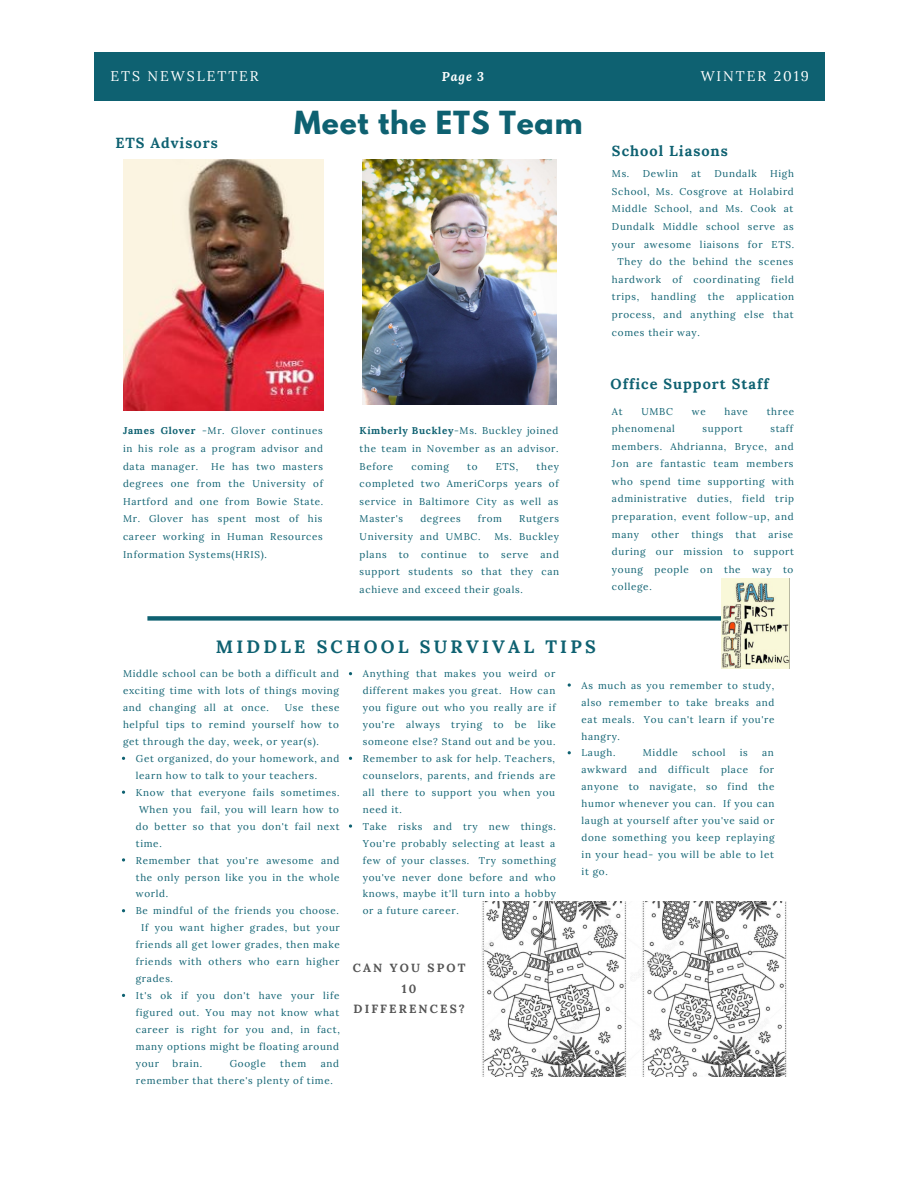
<style>
.page{position:relative;width:918px;height:1188px;background:#fff}
.page>*{position:absolute;margin:0;border:0;box-sizing:border-box;transform-origin:0 0}
.t1{font:700 28.2px "League Spartan";letter-spacing:.03em;color:#0e6171}
.t2{font:700 17.85px "Lora";letter-spacing:.18em;color:#0e6171}
.t3{font:700 14.55px "Lora";letter-spacing:.07em;color:#0e6171}
.t4{font:13.95px "Lora";letter-spacing:.14em;color:#fff}
.t5{font:italic 700 12.6px "Lora";color:#fff}
.t6{font:700 11.85px/20.9px "Lora";letter-spacing:.18em;color:#545454;text-align:center}
.t7{font:9.9px/17px "Lora";letter-spacing:.07em;color:#0e6171;text-align:justify}
.s1{font-weight:700}
</style>
<div class="page">
<div style="left:95px;top:53px;width:730px;height:47px;background:#0e6171"></div>
<img style="left:123px;top:160px;width:200px;height:251px">
<img style="left:363px;top:160px;width:193px;height:245px">
<svg style="left:147px;top:616px;width:575px;height:5px;background:#2a7381"></svg>
<img style="left:481px;top:901px;width:306px;height:176px">
<img style="left:722px;top:579px;width:67px;height:90px">
<svg style="left:122px;top:858px;width:3px;height:4px"></svg>
<svg style="left:349px;top:824px;width:3px;height:4px"></svg>
<svg style="left:568px;top:683px;width:3px;height:4px"></svg>
<h3 class="t4" style="left:111px;top:67px;width:150px">ETS NEWSLETTER</h3>
<h3 class="t4" style="left:701px;top:67px;width:110px">WINTER 2019</h3>
<p class="t5" style="left:442px;top:68px;width:44px">Page 3</p>
<h3 class="t3" style="left:115px;top:133px;width:104px">ETS Advisors</h3>
<h1 class="t1" style="left:294px;top:108px;width:290px">Meet the ETS Team</h1>
<p class="t7" style="left:123px;top:422px;width:202px;line-height:17.5px"><span class="s1">James Glover</span> -Mr. Glover continues in his role as a program advisor and data manager.</p>
<p class="t7" style="left:123px;top:457px;width:202px;line-height:17.5px;text-indent:88px">He has two masters degrees one from the University of Hartford and one from Bowie State.<br>Mr. Glover has spent most of his career working in Human Resources Information Systems(HRIS).</p>
<p class="t7" style="left:360px;top:422px;width:200px;line-height:17.5px"><span class="s1">Kimberly Buckley</span>-Ms. Buckley joined the team in November as an advisor.<br>Before</p>
<p class="t7" style="left:360px;top:457px;width:201px;line-height:17.5px;text-indent:177px">they completed two AmeriCorps years of service in Baltimore City as well as Master's</p>
<p class="t7" style="left:412px;top:458px;width:39px">coming</p>
<p class="t7" style="left:467px;top:458px;width:12px">to</p>
<p class="t7" style="left:496px;top:458px;width:24px">ETS,</p>
<p class="t7" style="left:420px;top:510px;width:42px">degrees</p>
<p class="t7" style="left:478px;top:510px;width:26px">from</p>
<p class="t7" style="left:519px;top:510px;width:41px">Rutgers</p>
<p class="t7" style="left:360px;top:528px;width:122px">University and UMBC.</p>
<p class="t7" style="left:360px;top:528px;width:201px;line-height:17.5px;text-indent:135px">Ms. Buckley plans to continue to serve and support students so that they can achieve and exceed their goals.</p>
<h3 class="t3" style="left:612px;top:142px;width:117px">School Liasons</h3>
<p class="t7" style="left:612px;top:165px;width:68px">Ms. Dewlin</p>
<p class="t7" style="left:692px;top:165px;width:11px">at</p>
<p class="t7" style="left:714px;top:165px;width:44px">Dundalk</p>
<p class="t7" style="left:770px;top:165px;width:25px">High</p>
<p class="t7" style="left:612px;top:183px;width:183px">School, Ms. Cosgrove at Holabird</p>
<p class="t7" style="left:612px;top:200px;width:183px">Middle School, and Ms. Cook at</p>
<p class="t7" style="left:612px;top:218px;width:183px">Dundalk Middle school serve as</p>
<p class="t7" style="left:612px;top:236px;width:184px">your awesome liaisons for ETS.</p>
<p class="t7" style="left:617px;top:253px;width:178px">They do the behind the scenes</p>
<p class="t7" style="left:612px;top:271px;width:184px">hardwork of coordinating field</p>
<p class="t7" style="left:612px;top:288px;width:184px">trips, handling the application</p>
<p class="t7" style="left:612px;top:306px;width:183px">process, and anything else that</p>
<p class="t7" style="left:612px;top:323px;width:89px">comes their way.</p>
<h3 class="t3" style="left:611px;top:374px;width:160px">Office Support Staff</h3>
<p class="t7" style="left:612px;top:402px;width:12px">At</p>
<p class="t7" style="left:641px;top:402px;width:33px">UMBC</p>
<p class="t7" style="left:692px;top:402px;width:15px">we</p>
<p class="t7" style="left:725px;top:402px;width:25px">have</p>
<p class="t7" style="left:767px;top:402px;width:29px">three</p>
<p class="t7" style="left:612px;top:420px;width:65px">phenomenal</p>
<p class="t7" style="left:703px;top:420px;width:42px">support</p>
<p class="t7" style="left:612px;top:420px;width:184px;line-height:17.5px;text-indent:158px">staff members. Ahdrianna, Bryce, and Jon are fantastic team members who spend time supporting with administrative duties, field trip preparation, event follow-up, and many other things that arise during our mission to support young people on the way to college.</p>
<h2 class="t2" style="left:216px;top:635px;width:381px">MIDDLE SCHOOL SURVIVAL TIPS</h2>
<p class="t7" style="left:123px;top:665px;width:218px">Middle school can be both a difficult and exciting time with lots of things moving and changing all at once.</p>
<p class="t7" style="left:123px;top:699px;width:218px;text-indent:162px">Use these helpful tips to remind yourself how to get through the day, week, or year(s).</p>
<p class="t7" style="left:136px;top:750px;width:205px">Get organized, do your homework, and</p>
<p class="t7" style="left:136px;top:767px;width:183px">learn how to talk to your teachers.</p>
<p class="t7" style="left:136px;top:784px;width:205px">Know that everyone fails sometimes.</p>
<p class="t7" style="left:139px;top:801px;width:201px">When you fail, you will learn how to</p>
<p class="t7" style="left:136px;top:818px;width:205px">do better so that you don't fail next</p>
<p class="t7" style="left:136px;top:835px;width:27px">time.</p>
<p class="t7" style="left:136px;top:852px;width:205px">Remember that you're awesome and</p>
<p class="t7" style="left:136px;top:868px;width:205px">the only person like you in the whole</p>
<p class="t7" style="left:136px;top:885px;width:34px">world.</p>
<p class="t7" style="left:136px;top:902px;width:205px">Be mindful of the friends you choose.</p>
<p class="t7" style="left:141px;top:919px;width:200px">If you want higher grades, but your</p>
<p class="t7" style="left:136px;top:936px;width:205px">friends all get lower grades, then make</p>
<p class="t7" style="left:136px;top:953px;width:205px">friends with others who earn higher</p>
<p class="t7" style="left:136px;top:970px;width:39px">grades.</p>
<p class="t7" style="left:136px;top:987px;width:205px">It's ok if you don't have your life</p>
<p class="t7" style="left:136px;top:1004px;width:205px">figured out. You may not know what</p>
<p class="t7" style="left:136px;top:1021px;width:206px">career is right for you and, in fact,</p>
<p class="t7" style="left:136px;top:1038px;width:205px">many options might be floating around</p>
<p class="t7" style="left:136px;top:1055px;width:25px">your</p>
<p class="t7" style="left:173px;top:1055px;width:31px">brain.</p>
<p class="t7" style="left:230px;top:1055px;width:38px">Google</p>
<p class="t7" style="left:280px;top:1055px;width:27px">them</p>
<p class="t7" style="left:136px;top:1055px;width:205px;text-indent:185px">and remember that there's plenty of time.</p>
<p class="t7" style="left:363px;top:665px;width:195px;text-align:left">Anything that makes you weird or different makes you great. How can you figure out who you really are if you're always trying to be like someone else? Stand out and be you.<br>Remember to ask for help. Teachers, counselors, parents, and friends are all there to support you when you need it.<br>Take risks and try new things.<br>You're probably selecting at least a few of your classes. Try something you've never done before and who knows, maybe it'll turn into a hobby or a future career.</p>
<p class="t6" style="left:353px;top:957px;width:114px">CAN YOU SPOT<br>10<br>DIFFERENCES?</p>
<p class="t7" style="left:582px;top:677px;width:194px;text-align:left">As much as you remember to study, also remember to take breaks and eat meals. You can't learn if you're hangry.<br>Laugh.</p>
<p class="t7" style="left:643px;top:744px;width:37px">Middle</p>
<p class="t7" style="left:692px;top:744px;width:35px">school</p>
<p class="t7" style="left:740px;top:744px;width:10px">is</p>
<p class="t7" style="left:582px;top:744px;width:194px;text-indent:181px">an awkward and difficult place for anyone to navigate, so find the humor whenever you can. If you can laugh at yourself after you've said or done something you keep replaying in your head- you will be able to let it go.</p>
</div>
